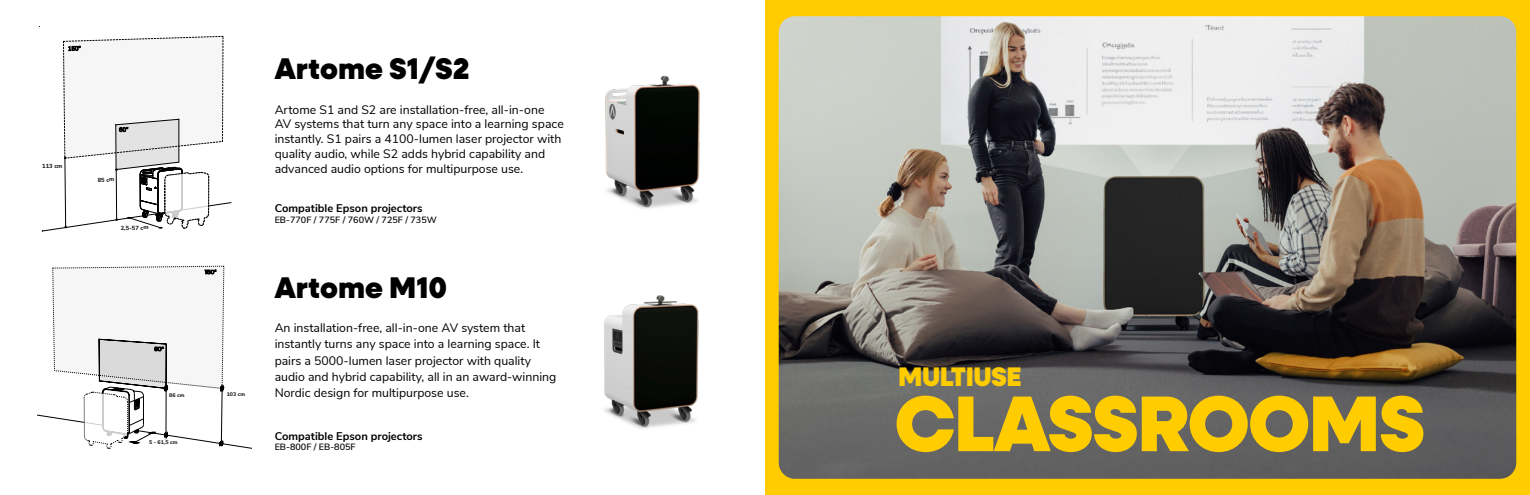
<style>
.page{position:relative;width:1530px;height:495px;background:#fff}
.page>*{position:absolute;margin:0;border:0;box-sizing:border-box;transform-origin:0 0}
.t1{font:900 79.12px "Neulis Sans";letter-spacing:-.02em;color:#fc0}
.t2{font:900 30px "Neulis Sans";color:#000}
.t3{font:900 26.88px "Neulis Sans";letter-spacing:-.02em;color:#fc0}
.t4{font:12.25px/14.8px "Nunito Sans";color:#000}
.t5{font:700 11.12px "Nunito Sans";color:#000}
.t6{font:600 9.12px "Nunito Sans";color:#000}
.t7{font:800 5.88px "Nunito Sans";color:#1f191a}
.t8{font:800 5.38px "Nunito Sans";color:#1f191a}
</style>
<div class="page">
<svg style="left:42px;top:36px;width:190px;height:196px"></svg>
<img style="left:605px;top:75px;width:95px;height:134px">
<img style="left:604px;top:295px;width:95px;height:134px">
<svg style="left:37px;top:266px;width:214px;height:183px"></svg>
<div style="left:765px;top:0;width:765px;height:495px;background:#fc0"></div>
<img style="left:779px;top:16px;width:737px;height:463px">
<p class="t7" style="left:42px;top:162px;width:22px;rotate:-1deg">113 cm</p>
<p class="t7" style="left:98px;top:175px;width:18px;rotate:-1deg">85 cm</p>
<p class="t7" style="left:121px;top:224px;width:29px;rotate:-1deg">2,5-57 cm</p>
<p class="t8" style="left:169px;top:391px;width:17px">86 cm</p>
<p class="t8" style="left:227px;top:391px;width:20px">103 cm</p>
<p class="t8" style="left:149px;top:438px;width:30px">5 - 61,5 cm</p>
<h2 class="t2" style="left:275px;top:47px;width:197px">Artome S1/S2</h2>
<p class="t4" style="left:275px;top:101px;width:291px">Artome S1 and S2 are installation-free, all-in-one AV systems that turn any space into a learning space instantly. S1 pairs a 4100-lumen laser projector with quality audio, while S2 adds hybrid capability and advanced audio options for multipurpose use.</p>
<p class="t5" style="left:275px;top:200px;width:149px">Compatible Epson projectors</p>
<p class="t6" style="left:275px;top:213px;width:164px">EB-770F / 775F / 760W / 725F / 735W</p>
<h2 class="t2" style="left:275px;top:265px;width:174px">Artome M10</h2>
<p class="t4" style="left:275px;top:319px;width:283px;line-height:16.2px">An installation-free, all-in-one AV system that instantly turns any space into a learning space. It pairs a 5000-lumen laser projector with quality audio and hybrid capability, all in an award-winning Nordic design for multipurpose use.</p>
<p class="t5" style="left:275px;top:428px;width:149px">Compatible Epson projectors</p>
<p class="t6" style="left:275px;top:441px;width:83px">EB-800F / EB-805F</p>
<h3 class="t3" style="left:898px;top:356px;width:125px">MULTIUSE</h3>
<h1 class="t1" style="left:895px;top:364px;width:532px">CLASSROOMS</h1>
</div>
